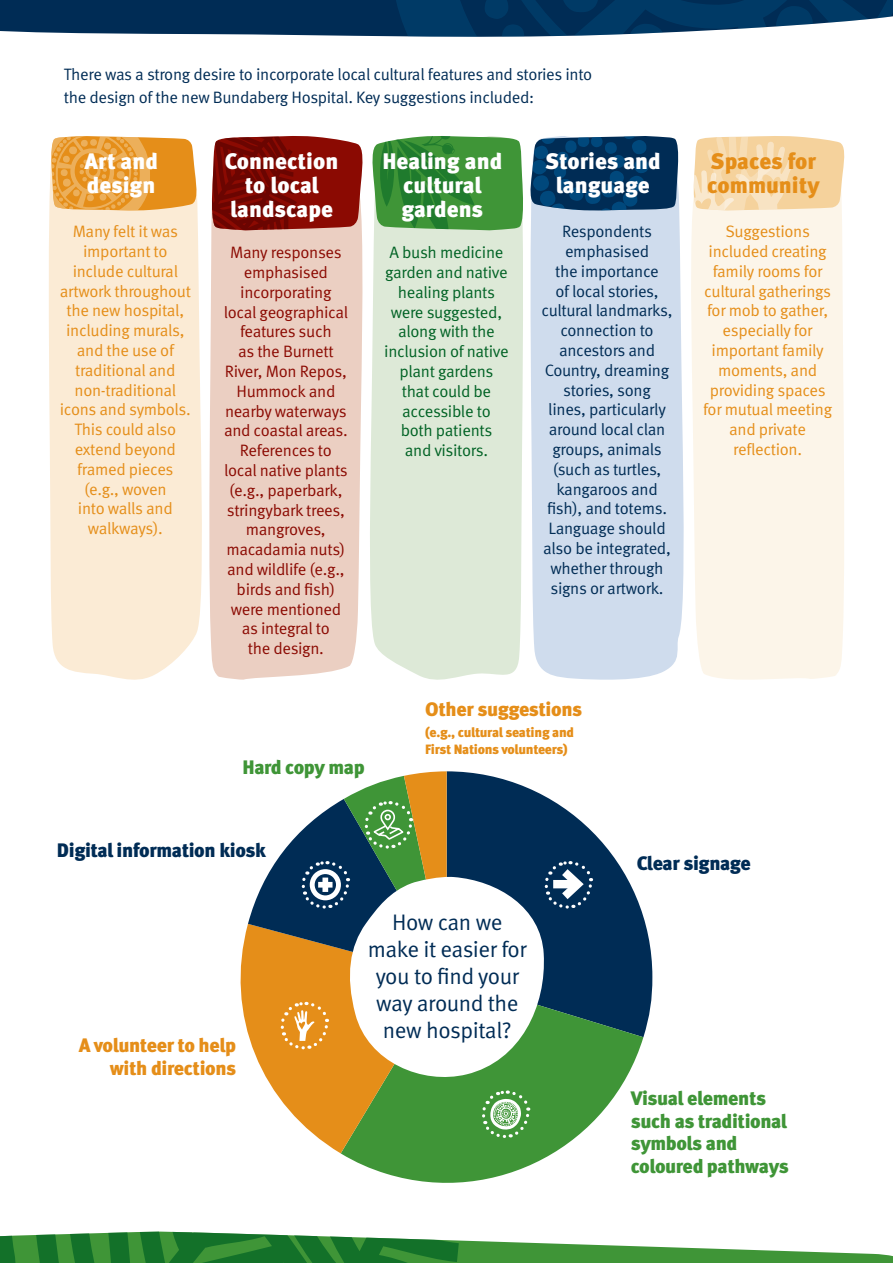
<style>
.page{position:relative;width:893px;height:1263px;background:#fff}
.page>*{position:absolute;margin:0;border:0;box-sizing:border-box;transform-origin:0 0}
.t1{font:900 22.5px/24px "Meta Pro";color:#fff;text-align:center}
.t2{font:22.5px/27px "Meta Pro Norm";letter-spacing:-.025em;color:#002c55;text-align:center}
.t3{font:900 22.5px/24px "Meta Pro";color:#e58e19}
.t4{font:900 19.5px/22.5px "Meta Pro";letter-spacing:-.025em;color:#3f9537}
.t5{font:900 19.5px/22.5px "Meta Pro";letter-spacing:-.02em;color:#e58e19;text-align:right}
.t6{font:900 19.5px "Meta Pro";letter-spacing:-.02em;color:#002c55}
.t7{font:16.5px/19.8px "Meta Pro Norm";letter-spacing:-.02em;color:#002c55}
.t8{font:16.5px/19.8px "Meta Pro Norm";letter-spacing:-.02em;color:#e58e19;text-align:center}
.t9{font:16.5px/19.8px "Meta Pro Norm";letter-spacing:-.02em;color:#8b0a02;text-align:center}
.t10{font:16.5px/19.8px "Meta Pro Norm";letter-spacing:-.02em;color:#006224;text-align:center}
.t11{font:900 13.5px/16.5px "Meta Pro";letter-spacing:-.02em;color:#e58e19}
</style>
<div class="page">
<svg style="left:0;top:1231px;width:893px;height:32px"></svg>
<svg style="left:0;top:0;width:893px;height:37px;background:#1f4a6f"></svg>
<div style="left:49px;top:166px;width:153px;height:514px;background:#fbebd5"></div>
<svg style="left:51px;top:136px;width:147px;height:76px;background:#e9a242"></svg>
<div style="left:209px;top:230px;width:154px;height:450px;background:#ebcfc2"></div>
<svg style="left:211px;top:136px;width:152px;height:94px;background:#871710"></svg>
<svg style="left:370px;top:230px;width:153px;height:450px;background:#e0ebda"></svg>
<svg style="left:372px;top:136px;width:151px;height:94px;background:#40933f"></svg>
<div style="left:530px;top:209px;width:154px;height:471px;background:#cfdced"></div>
<svg style="left:530px;top:136px;width:149px;height:75px;background:#11426b"></svg>
<svg style="left:691px;top:211px;width:153px;height:469px;background:#fcf5eb"></svg>
<svg style="left:693px;top:136px;width:152px;height:75px;background:#f6daae"></svg>
<svg style="left:594px;top:833px;width:58px;height:204px;fill:#002c55"></svg>
<svg style="left:341px;top:977px;width:302px;height:206px"></svg>
<svg style="left:240px;top:924px;width:207px;height:229px"></svg>
<svg style="left:248px;top:771px;width:346px;height:368px"></svg>
<p class="t7" style="left:64px;top:62px;width:530px;line-height:22.5px">There was a strong desire to incorporate local cultural features and stories into the design of the new Bundaberg Hospital. Key suggestions included:</p>
<h1 class="t1" style="left:84px;top:148px;width:75px;text-align:left">Art and design</h1>
<h1 class="t1" style="left:225px;top:148px;width:115px">Connection to local landscape</h1>
<h1 class="t1" style="left:382px;top:148px;width:121px">Healing and cultural gardens</h1>
<h1 class="t1" style="left:545px;top:148px;width:117px">Stories and language</h1>
<h1 class="t3" style="left:707px;top:148px;width:114px">Spaces for community</h1>
<p class="t8" style="left:60px;top:221px;width:133px">Many felt it was important to include cultural artwork throughout the new hospital, including murals, and the use of traditional and non-traditional icons and symbols.<br>This could also extend beyond framed pieces (e.g., woven<br>into walls and walkways).</p>
<p class="t7" style="left:541px;top:221px;width:133px;text-align:center">Respondents emphasised<br>the importance<br>of local stories, cultural landmarks, connection to ancestors and<br>Country, dreaming stories, song<br>lines, particularly around local clan groups, animals (such as turtles, kangaroos and fish), and totems.<br>Language should also be integrated, whether through signs or artwork.</p>
<p class="t8" style="left:703px;top:221px;width:131px">Suggestions included creating family rooms for cultural gatherings for mob to gather, especially for important family moments, and providing spaces for mutual meeting and private reflection.</p>
<p class="t9" style="left:224px;top:242px;width:126px">Many responses emphasised incorporating local geographical features such<br>as the Burnett<br>River, Mon Repos,<br>Hummock and nearby waterways and coastal areas.<br>References to local native plants (e.g., paperbark, stringybark trees, mangroves, macadamia nuts) and wildlife (e.g., birds and fish) were mentioned as integral to<br>the design.</p>
<p class="t10" style="left:384px;top:242px;width:126px">A bush medicine garden and native healing plants were suggested, along with the inclusion of native plant gardens that could be accessible to both patients<br>and visitors.</p>
<p class="t4" style="left:242px;top:755px;width:124px">Hard copy map</p>
<p class="t6" style="left:57px;top:835px;width:211px">Digital information kiosk</p>
<p class="t5" style="left:425px;top:697px;width:158px">Other suggestions</p>
<p class="t11" style="left:425px;top:724px;width:150px">(e.g., cultural seating and<br>First Nations volunteers)</p>
<p class="t5" style="left:79px;top:1033px;width:159px">A volunteer to help with directions</p>
<h1 class="t2" style="left:368px;top:907px;width:160px">How can we make it easier for you to find your way around the new hospital?</h1>
<p class="t6" style="left:637px;top:847px;width:116px">Clear signage</p>
<p class="t4" style="left:631px;top:1086px;width:160px">Visual elements such as traditional symbols and coloured pathways</p>
</div>
